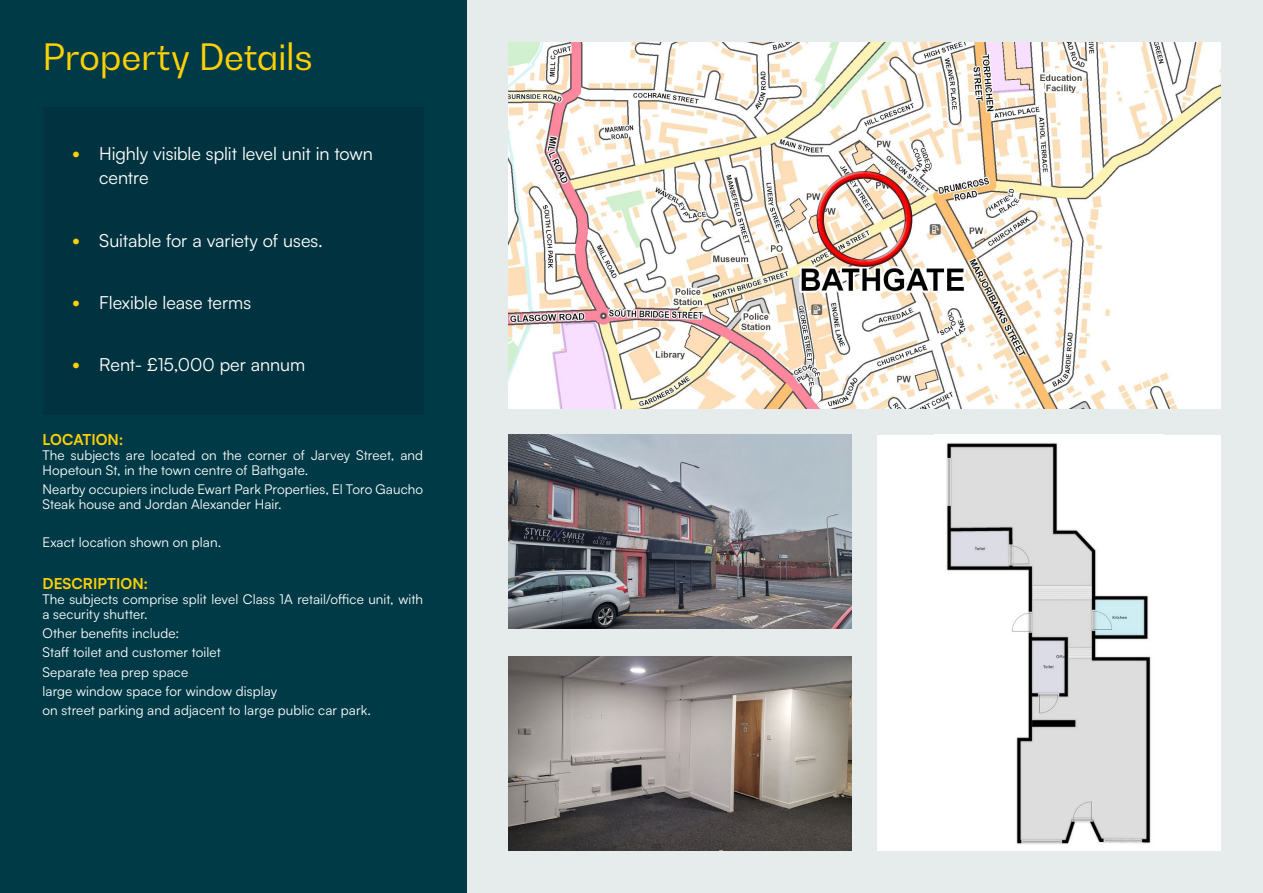
<style>
.page{position:relative;width:1263px;height:893px;background:#fff}
.page>*{position:absolute;margin:0;border:0;box-sizing:border-box;transform-origin:0 0}
.t1{font:36px "Bw Gradual DEMO";letter-spacing:-.01em;color:#fed105}
.t2{font:18px/24px "Satoshi";letter-spacing:-.005em;color:#fff}
.Paragraph_Style_2{font:700 15px "Satoshi";letter-spacing:.005em;color:#fed105}
.Paragraph_Style_1{font:13.5px/15px "Satoshi";letter-spacing:.01em;color:#fff}
.s1{font-size:21px;color:#fed105}
</style>
<div class="page">
<div style="left:0;top:0;width:466px;height:893px;background:#003a47"></div>
<div style="left:43px;top:107px;width:380px;height:308px;background:#00333f"></div>
<div style="left:466px;top:0;width:797px;height:893px;background:#e6ebec"></div>
<img style="left:508px;top:43px;width:712px;height:365px">
<img style="left:508px;top:435px;width:344px;height:194px">
<img style="left:508px;top:656px;width:344px;height:194px">
<div style="left:877px;top:435px;width:343px;height:415px;background:#fff"></div>
<img style="left:946px;top:443px;width:205px;height:402px">
<p class="t1" style="left:43px;top:34px;width:272px">Property Details</p>
<p class="t2" style="left:99px;top:141px;width:275px;text-indent:-27px"><span class="s1">•</span> Highly visible split level unit in town centre</p>
<p class="t2" style="left:72px;top:227px;width:252px"><span class="s1">•</span> Suitable for a variety of uses.</p>
<p class="t2" style="left:72px;top:290px;width:180px"><span class="s1">•</span> Flexible lease terms</p>
<p class="t2" style="left:72px;top:352px;width:234px"><span class="s1">•</span> Rent- £15,000 per annum</p>
<p class="Paragraph_Style_2" style="left:43px;top:428px;width:83px">LOCATION:</p>
<p class="Paragraph_Style_1" style="left:43px;top:447px;width:382px">The subjects are located on the corner of Jarvey Street, and<br>Hopetoun St, in the town centre of Bathgate.</p>
<p class="Paragraph_Style_1" style="left:43px;top:481px;width:382px">Nearby occupiers include Ewart Park Properties, El Toro Gaucho<br>Steak house and Jordan Alexander Hair.</p>
<p class="Paragraph_Style_1" style="left:43px;top:534px;width:180px">Exact location shown on plan.</p>
<p class="Paragraph_Style_2" style="left:43px;top:573px;width:107px">DESCRIPTION:</p>
<p class="Paragraph_Style_1" style="left:43px;top:591px;width:382px">The subjects comprise split level Class 1A retail/office unit, with a security shutter.</p>
<p class="Paragraph_Style_1" style="left:43px;top:625px;width:138px">Other benefits include:</p>
<p class="Paragraph_Style_1" style="left:43px;top:644px;width:180px">Staff toilet and customer toilet</p>
<p class="Paragraph_Style_1" style="left:43px;top:664px;width:147px">Separate tea prep space</p>
<p class="Paragraph_Style_1" style="left:43px;top:683px;width:236px">large window space for window display</p>
<p class="Paragraph_Style_1" style="left:43px;top:702px;width:330px">on street parking and adjacent to large public car park.</p>
</div>
